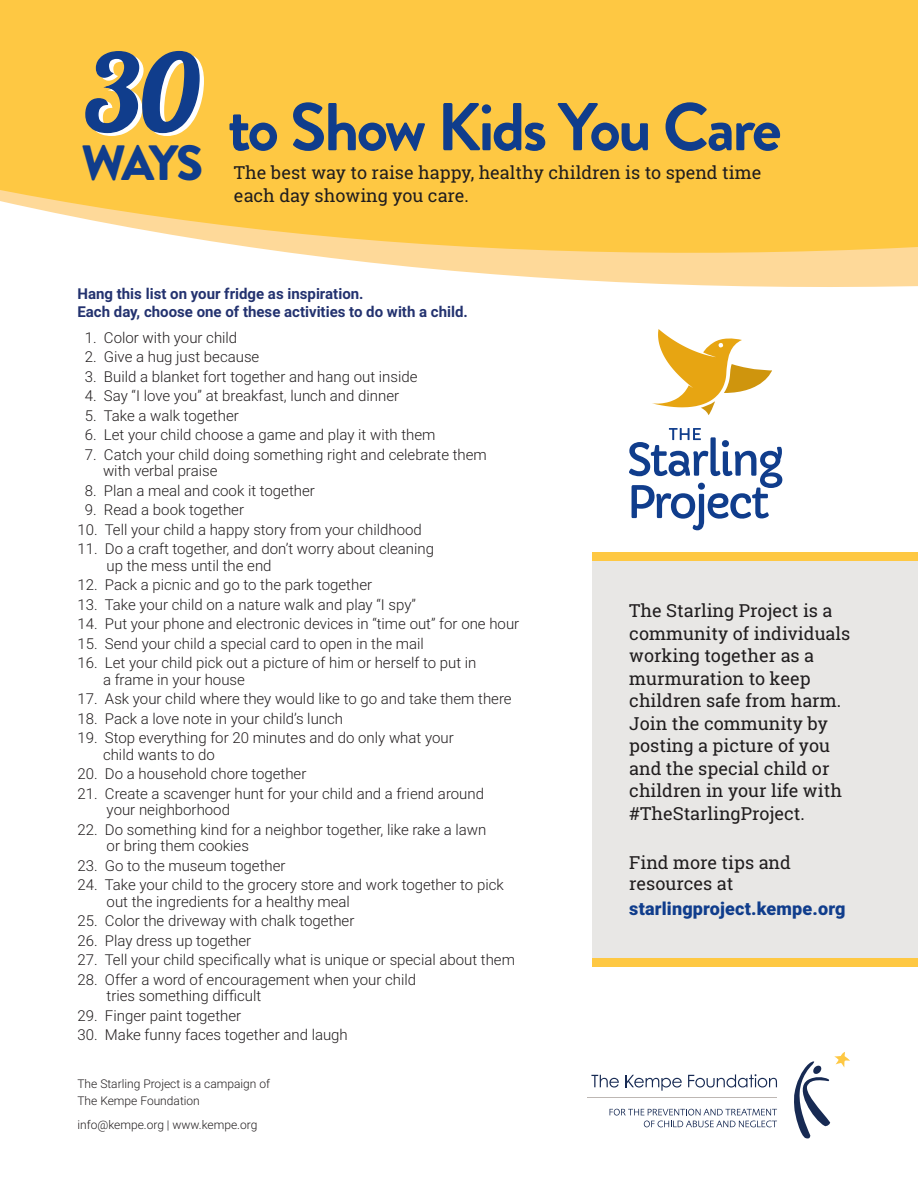
<style>
.page{position:relative;width:918px;height:1188px;background:#fff}
.page>*{position:absolute;margin:0;border:0;box-sizing:border-box;transform-origin:0 0}
.t1{font:700 67.5px "Brandon Grotesque";letter-spacing:-.045em;color:#103d8c}
.t2{font:900 49.5px "Brandon Grotesque";color:#103d8c}
.t3{font:18px/22.5px "Roboto Slab";color:#201d1e}
.t4{font:900 18px "Roboto";letter-spacing:.01em;color:#103d8c}
.t5{font:300 15px/16.5px "Roboto";color:#231f20}
.t6{font:700 15px/18px "Roboto";color:#23326f}
.t7{font:300 12px/16.5px "Roboto";color:#231f20}
</style>
<div class="page">
<div style="left:592px;top:560px;width:326px;height:403px;background:#e8e7e5"></div>
<div style="left:592px;top:958px;width:326px;height:9px;background:#fec843"></div>
<div style="left:592px;top:553px;width:326px;height:8px;background:#fec843"></div>
<svg style="left:505px;top:275px;width:413px;height:12px;fill:#fed999"></svg>
<svg style="left:0;top:0;width:918px;height:275px;background:#fecc56"></svg>
<svg style="left:794px;top:1052px;width:56px;height:87px"></svg>
<svg style="left:610px;top:1109px;width:167px;height:18px"></svg>
<hr style="left:587px;top:1097px;width:190px;height:1px;background:#bdb7b3">
<svg style="left:591px;top:1075px;width:28px;height:13px"></svg>
<svg style="left:688px;top:1074px;width:89px;height:14px"></svg>
<svg style="left:625px;top:1075px;width:57px;height:16px"></svg>
<svg style="left:652px;top:329px;width:120px;height:86px"></svg>
<svg style="left:629px;top:428px;width:153px;height:102px"></svg>
<svg style="left:85px;top:50px;width:120px;height:87px;background:#8e8e7e"></svg>
<h2 class="t2" style="left:81px;top:128px;width:123px">WAYS</h2>
<h1 class="t1" style="left:228px;top:80px;width:556px">to Show Kids You Care</h1>
<p class="t3" style="left:234px;top:161px;width:529px">The best way to raise happy, healthy children is to spend time each day showing you care.</p>
<p class="t6" style="left:78px;top:284px;width:392px">Hang this list on your fridge as inspiration.<br>Each day, choose one of these activities to do with a child.</p>
<p class="t5" style="left:85px;top:329px;width:154px">1. Color with your child</p>
<p class="t5" style="left:85px;top:348px;width:176px">2. Give a hug just because</p>
<p class="t5" style="left:85px;top:368px;width:334px">3. Build a blanket fort together and hang out inside</p>
<p class="t5" style="left:85px;top:387px;width:316px">4. Say “I love you” at breakfast, lunch and dinner</p>
<p class="t5" style="left:85px;top:407px;width:156px">5. Take a walk together</p>
<p class="t5" style="left:85px;top:426px;width:352px">6. Let your child choose a game and play it with them</p>
<p class="t5" style="left:103px;top:446px;width:385px;text-indent:-18px">7. Catch your child doing something right and celebrate them with verbal praise</p>
<p class="t5" style="left:85px;top:482px;width:232px">8. Plan a meal and cook it together</p>
<p class="t5" style="left:85px;top:501px;width:161px">9. Read a book together</p>
<p class="t5" style="left:78px;top:521px;width:346px">10. Tell your child a happy story from your childhood</p>
<p class="t5" style="left:107px;top:540px;width:329px;text-indent:-29px">11. Do a craft together, and don’t worry about cleaning up the mess until the end</p>
<p class="t5" style="left:78px;top:576px;width:296px">12. Pack a picnic and go to the park together</p>
<p class="t5" style="left:78px;top:596px;width:340px">13. Take your child on a nature walk and play “I spy”</p>
<p class="t5" style="left:78px;top:615px;width:443px">14. Put your phone and electronic devices in “time out” for one hour</p>
<p class="t5" style="left:78px;top:635px;width:348px">15. Send your child a special card to open in the mail</p>
<p class="t5" style="left:103px;top:654px;width:375px;text-indent:-26px">16. Let your child pick out a picture of him or herself to put in a frame in your house</p>
<p class="t5" style="left:78px;top:690px;width:436px">17. Ask your child where they would like to go and take them there</p>
<p class="t5" style="left:78px;top:710px;width:267px">18. Pack a love note in your child’s lunch</p>
<p class="t5" style="left:103px;top:729px;width:352px;text-indent:-26px">19. Stop everything for 20 minutes and do only what your child wants to do</p>
<p class="t5" style="left:78px;top:765px;width:230px">20. Do a household chore together</p>
<p class="t5" style="left:107px;top:785px;width:379px;text-indent:-29px">21. Create a scavenger hunt for your child and a friend around your neighborhood</p>
<p class="t5" style="left:107px;top:821px;width:381px;text-indent:-29px">22. Do something kind for a neighbor together, like rake a lawn or bring them cookies</p>
<p class="t5" style="left:78px;top:857px;width:210px">23. Go to the museum together</p>
<p class="t5" style="left:107px;top:876px;width:399px;text-indent:-29px">24. Take your child to the grocery store and work together to pick out the ingredients for a healthy meal</p>
<p class="t5" style="left:78px;top:912px;width:278px">25. Color the driveway with chalk together</p>
<p class="t5" style="left:78px;top:932px;width:175px">26. Play dress up together</p>
<p class="t5" style="left:78px;top:951px;width:439px">27. Tell your child specifically what is unique or special about them</p>
<p class="t5" style="left:107px;top:971px;width:311px;text-indent:-29px">28. Offer a word of encouragement when your child tries something difficult</p>
<p class="t5" style="left:78px;top:1007px;width:165px">29. Finger paint together</p>
<p class="t5" style="left:78px;top:1026px;width:272px">30. Make funny faces together and laugh</p>
<p class="t7" style="left:78px;top:1075px;width:194px">The Starling Project is a campaign of<br>The Kempe Foundation</p>
<p class="t7" style="left:78px;top:1116px;width:181px">info@kempe.org | www.kempe.org</p>
<p class="t3" style="left:629px;top:599px;width:223px">The Starling Project is a community of individuals working together as a murmuration to keep children safe from harm.<br>Join the community by posting a picture of you and the special child or children in your life with #TheStarlingProject.</p>
<p class="t3" style="left:629px;top:852px;width:163px;line-height:21px">Find more tips and resources at</p>
<p class="t4" style="left:629px;top:896px;width:218px">starlingproject.kempe.org</p>
</div>
